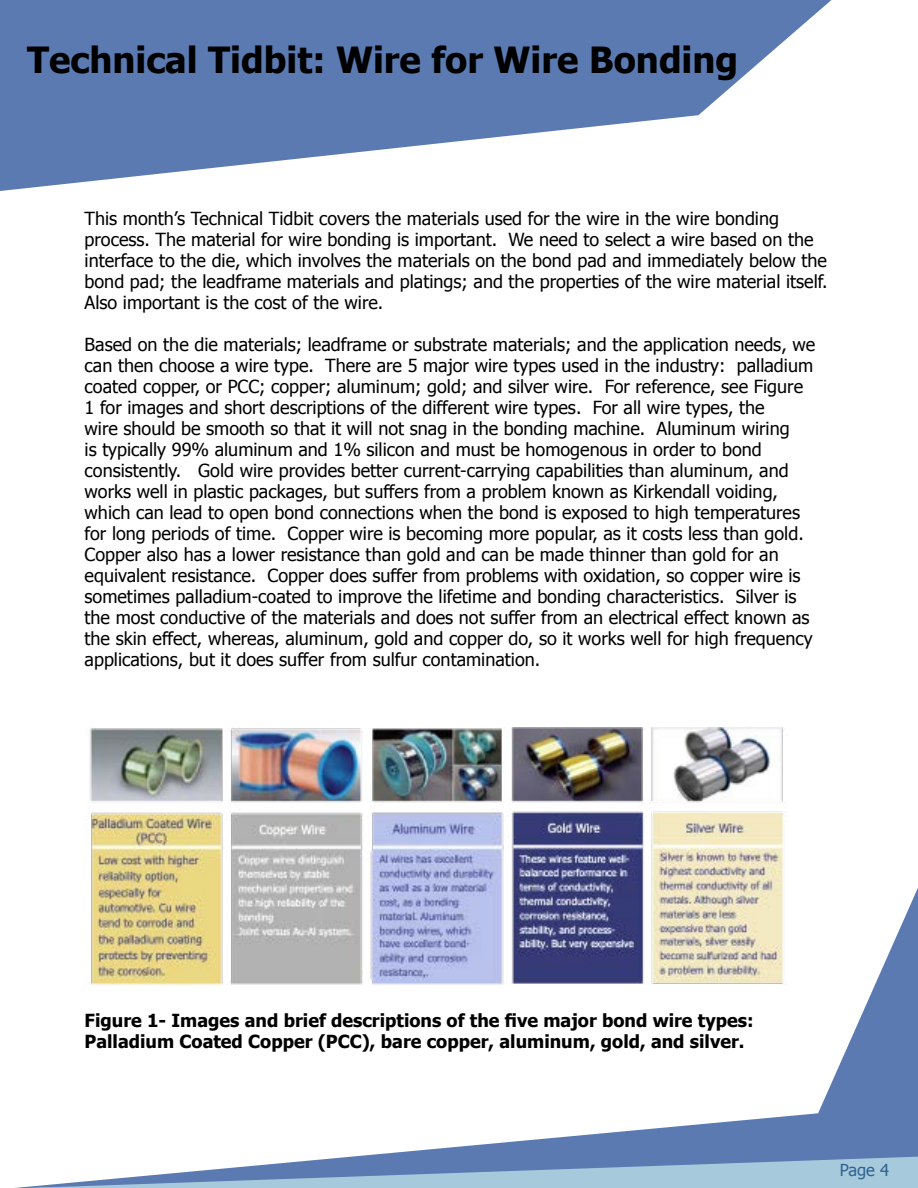
<style>
.page{position:relative;width:918px;height:1188px;background:#fff}
.page>*{position:absolute;margin:0;border:0;box-sizing:border-box;transform-origin:0 0}
.t1{font:700 36px "Tahoma";color:#000}
.t2{font:18px/21px "Tahoma";color:#000}
.t3{font:700 18px/21px "Tahoma";color:#000}
.t4{font:16.5px "Tahoma";color:#30628f}
</style>
<div class="page">
<svg style="left:15px;top:888px;width:903px;height:300px"></svg>
<svg style="left:0;top:0;width:831px;height:191px;fill:#5a7ab1"></svg>
<img style="left:85px;top:728px;width:702px;height:256px">
<h1 class="t1" style="left:27px;top:34px;width:713px">Technical Tidbit: Wire for Wire Bonding</h1>
<p class="t2" style="left:85px;top:207px;width:745px">This month’s Technical Tidbit covers the materials used for the wire in the wire bonding process. The material for wire bonding is important. We need to select a wire based on the interface to the die, which involves the materials on the bond pad and immediately below the bond pad; the leadframe materials and platings; and the properties of the wire material itself.<br>Also important is the cost of the wire.</p>
<p class="t2" style="left:85px;top:333px;width:732px">Based on the die materials; leadframe or substrate materials; and the application needs, we can then choose a wire type. There are 5 major wire types used in the industry: palladium coated copper, or PCC; copper; aluminum; gold; and silver wire. For reference, see Figure 1 for images and short descriptions of the different wire types. For all wire types, the<br>wire should be smooth so that it will not snag in the bonding machine. Aluminum wiring<br>is typically 99% aluminum and 1% silicon and must be homogenous in order to bond consistently. Gold wire provides better current-carrying capabilities than aluminum, and works well in plastic packages, but suffers from a problem known as Kirkendall voiding, which can lead to open bond connections when the bond is exposed to high temperatures for long periods of time. Copper wire is becoming more popular, as it costs less than gold.<br>Copper also has a lower resistance than gold and can be made thinner than gold for an equivalent resistance. Copper does suffer from problems with oxidation, so copper wire is sometimes palladium-coated to improve the lifetime and bonding characteristics. Silver is the most conductive of the materials and does not suffer from an electrical effect known as the skin effect, whereas, aluminum, gold and copper do, so it works well for high frequency applications, but it does suffer from sulfur contamination.</p>
<p class="t3" style="left:85px;top:1009px;width:671px">Figure 1- Images and brief descriptions of the five major bond wire types:<br>Palladium Coated Copper (PCC), bare copper, aluminum, gold, and silver.</p>
<p class="t4" style="left:840px;top:1159px;width:51px">Page 4</p>
</div>
